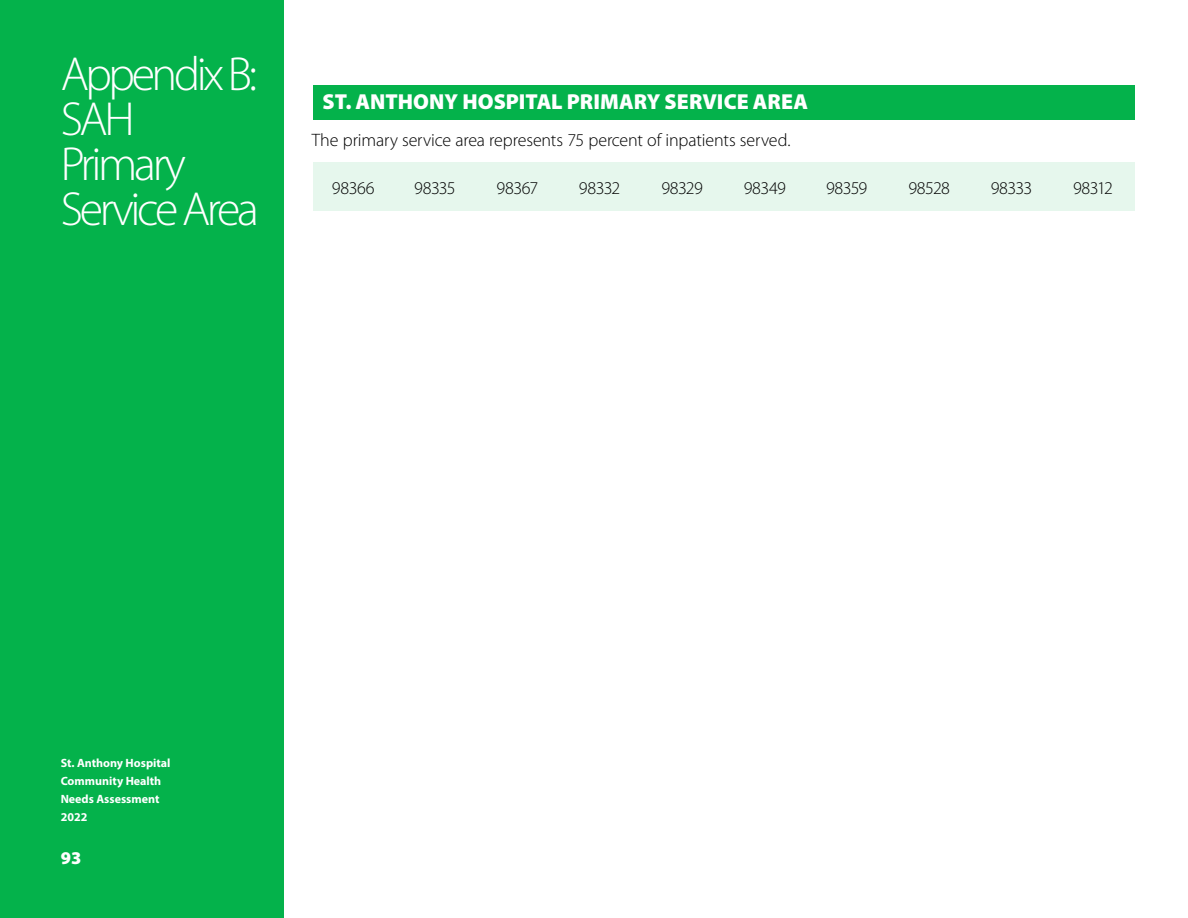
<style>
.page{position:relative;width:1188px;height:918px;background:#fff}
.page>*{position:absolute;margin:0;border:0;box-sizing:border-box;transform-origin:0 0}
.t1{font:300 48px/45px "Myriad Pro";letter-spacing:-.07em;color:#fff}
.t2{font:900 21.75px "Myriad Pro";color:#fff}
.t3{font:300 18px "Myriad Pro";letter-spacing:-.015em;color:#000}
.t4{font:900 18px "Myriad Pro";color:#fff}
.t5{font:700 12px/18px "Myriad Pro";color:#fff}
</style>
<div class="page">
<div style="left:0;top:0;width:284px;height:918px;background:#04b24b"></div>
<div style="left:313px;top:86px;width:822px;height:34px;background:#04b24b"></div>
<div style="left:313px;top:163px;width:822px;height:48px;background:#e6f7ed"></div>
<h1 class="t1" style="left:61px;top:52px;width:200px">Appendix B:<br>SAH<br>Primary<br>Service Area</h1>
<p class="t2" style="left:323px;top:89px;width:487px">ST. ANTHONY HOSPITAL PRIMARY SERVICE AREA</p>
<p class="t3" style="left:312px;top:130px;width:480px">The primary service area represents 75 percent of inpatients served.</p>
<p class="t3" style="left:332px;top:178px;width:44px">98366</p>
<p class="t3" style="left:414px;top:178px;width:43px">98335</p>
<p class="t3" style="left:497px;top:178px;width:43px">98367</p>
<p class="t3" style="left:579px;top:178px;width:43px">98332</p>
<p class="t3" style="left:661px;top:178px;width:43px">98329</p>
<p class="t3" style="left:744px;top:178px;width:44px">98349</p>
<p class="t3" style="left:826px;top:178px;width:43px">98359</p>
<p class="t3" style="left:908px;top:178px;width:43px">98528</p>
<p class="t3" style="left:991px;top:178px;width:43px">98333</p>
<p class="t3" style="left:1073px;top:178px;width:41px">98312</p>
<p class="t5" style="left:61px;top:753px;width:111px">St. Anthony Hospital<br>Community Health<br>Needs Assessment<br>2022</p>
<p class="t4" style="left:61px;top:848px;width:22px">93</p>
</div>
